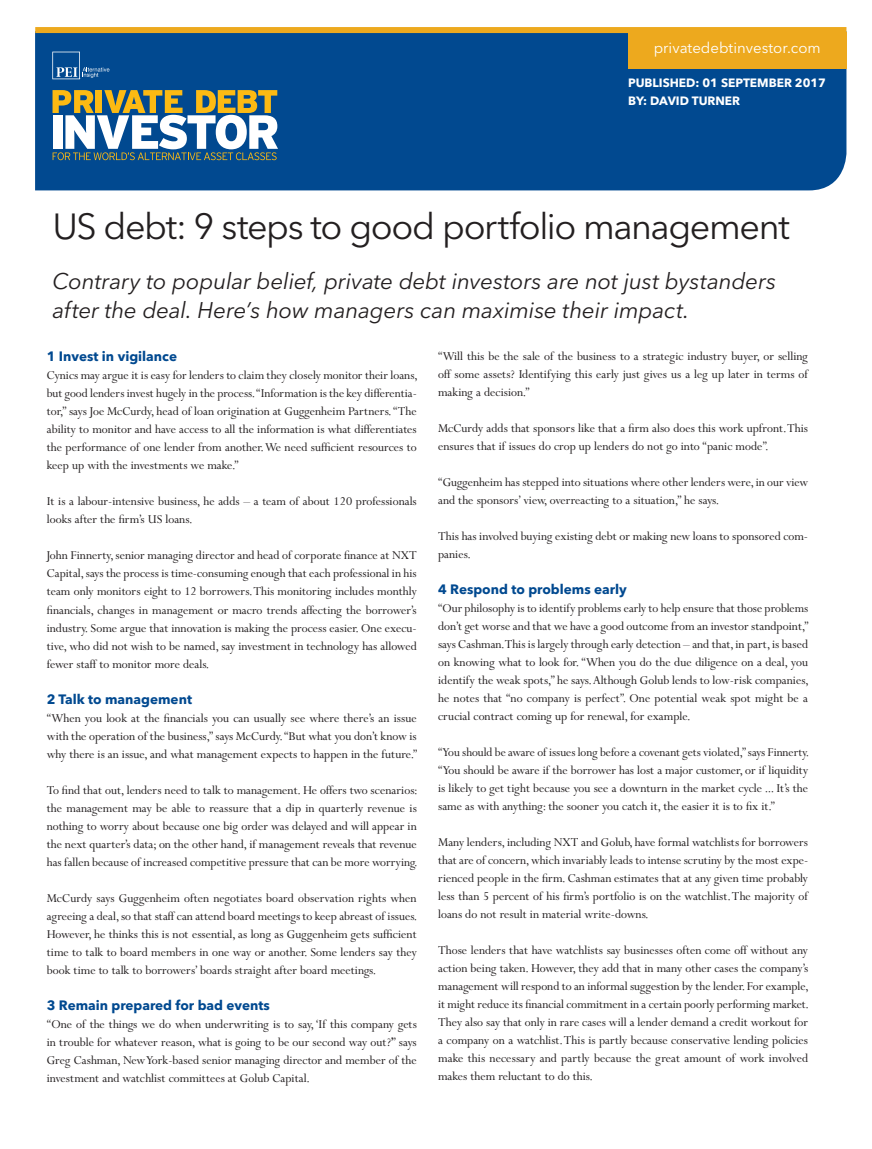
<style>
.page{position:relative;width:872px;height:1149px;background:#fff}
.page>*{position:absolute;margin:0;border:0;box-sizing:border-box;transform-origin:0 0}
.Headline{font:36px "Avenir Next LT Pro";letter-spacing:-.04em;color:#231f20}
.Headline-2{font:italic 22.5px/28.5px "Avenir Next LT Pro";letter-spacing:-.01em;color:#231f20}
.t1{font:15px "Avenir Next LT Pro";color:#fff}
.Body_Text_No_Indent{font:13.5px/18px "Perpetua MT Pro";color:#231f20;text-align:justify}
.Body_Text_No_Indent-2{font:700 13.5px "Avenir Next LT Pro";color:#014990}
.Eyebrow{font:700 12px "Avenir Next LT Pro";color:#fff}
</style>
<div class="page">
<div style="left:35px;top:33px;width:811px;height:157px;background:#014990"></div>
<div style="left:42px;top:42px;width:245px;height:128px;background:#014990"></div>
<svg style="left:53px;top:90px;width:225px;height:70px"></svg>
<svg style="left:52px;top:52px;width:57px;height:27px"></svg>
<div style="left:628px;top:33px;width:218px;height:36px;background:#eda91e"></div>
<div style="left:35px;top:27px;width:811px;height:6px;background:#eda91e"></div>
<p class="t1" style="left:653px;top:39px;width:169px">privatedebtinvestor.com</p>
<p class="Eyebrow" style="left:628px;top:76px;width:199px">PUBLISHED: 01 SEPTEMBER 2017</p>
<p class="Eyebrow" style="left:628px;top:94px;width:114px">BY: DAVID TURNER</p>
<p class="Headline" style="left:52px;top:205px;width:739px">US debt: 9 steps to good portfolio management</p>
<p class="Headline-2" style="left:52px;top:267px;width:725px">Contrary to popular belief, private debt investors are not just bystanders after the deal. Here’s how managers can maximise their impact.</p>
<p class="Body_Text_No_Indent-2" style="left:47px;top:348px;width:132px">1 Invest in vigilance</p>
<p class="Body_Text_No_Indent" style="left:47px;top:366px;width:372px">Cynics may argue it is easy for lenders to claim they closely monitor their loans, but good lenders invest hugely in the process. “Information is the key differentia&shy;tor,” says Joe McCurdy, head of loan origination at Guggenheim Partners. “The ability to monitor and have access to all the information is what differentiates the performance of one lender from another. We need sufficient resources to keep up with the investments we make.”</p>
<p class="Body_Text_No_Indent" style="left:47px;top:492px;width:371px">It is a labour-intensive business, he adds – a team of about 120 professionals looks after the firm’s US loans.</p>
<p class="Body_Text_No_Indent" style="left:47px;top:546px;width:371px">John Finnerty, senior managing director and head of corporate finance at NXT Capital, says the process is time-consuming enough that each professional in his team only monitors eight to 12 borrowers. This monitoring includes monthly financials, changes in management or macro trends affecting the borrower’s industry. Some argue that innovation is making the process easier. One execu&shy;tive, who did not wish to be named, say investment in technology has allowed fewer staff to monitor more deals.</p>
<p class="Body_Text_No_Indent-2" style="left:47px;top:690px;width:147px">2 Talk to management</p>
<p class="Body_Text_No_Indent" style="left:47px;top:708px;width:372px">“When you look at the financials you can usually see where there’s an issue with the operation of the business,” says McCurdy. “But what you don’t know is why there is an issue, and what management expects to happen in the future.”</p>
<p class="Body_Text_No_Indent" style="left:47px;top:780px;width:372px">To find that out, lenders need to talk to management. He offers two scenarios: the management may be able to reassure that a dip in quarterly revenue is nothing to worry about because one big order was delayed and will appear in the next quarter’s data; on the other hand, if management reveals that revenue has fallen because of increased competitive pressure that can be more worrying.</p>
<p class="Body_Text_No_Indent" style="left:47px;top:888px;width:372px">McCurdy says Guggenheim often negotiates board observation rights when agreeing a deal, so that staff can attend board meetings to keep abreast of issues.<br>However, he thinks this is not essential, as long as Guggenheim gets sufficient time to talk to board members in one way or another. Some lenders say they book time to talk to borrowers’ boards straight after board meetings.</p>
<p class="Body_Text_No_Indent-2" style="left:47px;top:996px;width:225px">3 Remain prepared for bad events</p>
<p class="Body_Text_No_Indent" style="left:47px;top:1014px;width:371px">“One of the things we do when underwriting is to say, ‘If this company gets in trouble for whatever reason, what is going to be our second way out?’” says Greg Cashman, New York-based senior managing director and member of the investment and watchlist committees at Golub Capital.</p>
<p class="Body_Text_No_Indent" style="left:438px;top:347px;width:371px">“Will this be the sale of the business to a strategic industry buyer, or selling off some assets? Identifying this early just gives us a leg up later in terms of making a decision.”</p>
<p class="Body_Text_No_Indent" style="left:438px;top:419px;width:371px">McCurdy adds that sponsors like that a firm also does this work upfront. This ensures that if issues do crop up lenders do not go into “panic mode”.</p>
<p class="Body_Text_No_Indent" style="left:438px;top:473px;width:372px">“Guggenheim has stepped into situations where other lenders were, in our view and the sponsors’ view, overreacting to a situation,” he says.</p>
<p class="Body_Text_No_Indent" style="left:438px;top:527px;width:371px">This has involved buying existing debt or making new loans to sponsored com&shy;panies.</p>
<p class="Body_Text_No_Indent-2" style="left:438px;top:580px;width:190px">4 Respond to problems early</p>
<p class="Body_Text_No_Indent" style="left:438px;top:599px;width:372px">“Our philosophy is to identify problems early to help ensure that those problems don’t get worse and that we have a good outcome from an investor standpoint,” says Cashman. This is largely through early detection – and that, in part, is based on knowing what to look for. “When you do the due diligence on a deal, you identify the weak spots,” he says. Although Golub lends to low-risk companies, he notes that “no company is perfect”. One potential weak spot might be a crucial contract coming up for renewal, for example.</p>
<p class="Body_Text_No_Indent" style="left:438px;top:743px;width:372px">“You should be aware of issues long before a covenant gets violated,” says Finnerty. “You should be aware if the borrower has lost a major customer, or if liquidity is likely to get tight because you see a downturn in the market cycle ... It’s the same as with anything: the sooner you catch it, the easier it is to fix it.”</p>
<p class="Body_Text_No_Indent" style="left:438px;top:833px;width:371px">Many lenders, including NXT and Golub, have formal watchlists for borrowers that are of concern, which invariably leads to intense scrutiny by the most expe&shy;rienced people in the firm. Cashman estimates that at any given time probably less than 5 percent of his firm’s portfolio is on the watchlist. The majority of loans do not result in material write-downs.</p>
<p class="Body_Text_No_Indent" style="left:438px;top:941px;width:372px">Those lenders that have watchlists say businesses often come off without any action being taken. However, they add that in many other cases the company’s management will respond to an informal suggestion by the lender. For example, it might reduce its financial commitment in a certain poorly performing market.<br>They also say that only in rare cases will a lender demand a credit workout for a company on a watchlist. This is partly because conservative lending policies make this necessary and partly because the great amount of work involved makes them reluctant to do this.</p>
</div>
